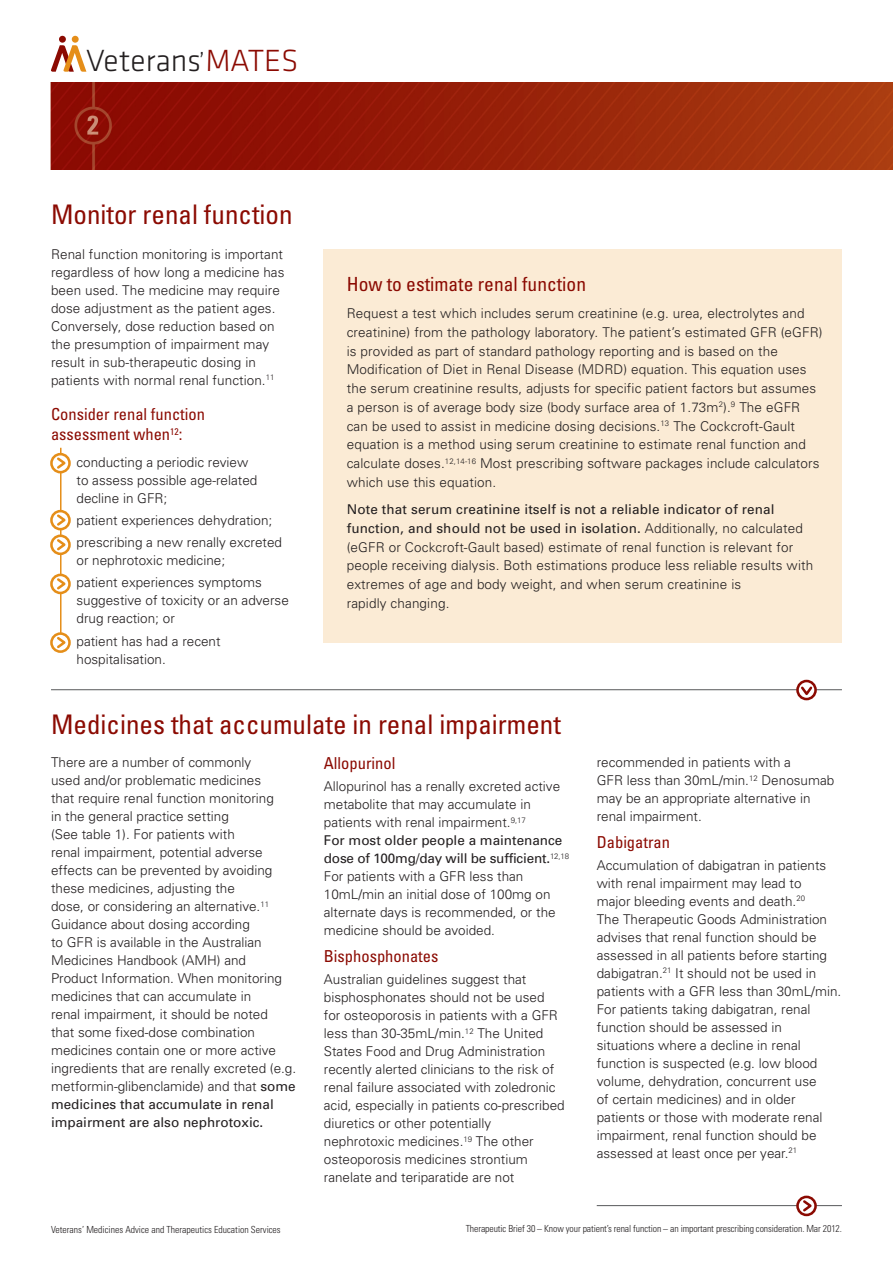
<style>
.page{position:relative;width:893px;height:1263px;background:#fff}
.page>*{position:absolute;margin:0;border:0;box-sizing:border-box;transform-origin:0 0}
.t1{font:300 31.8px "Klavika";letter-spacing:-.005em;color:#231f20}
.headings{font:condensed 27px "Univers";color:#8b0a02}
.headings-2{font:condensed 19.5px "Univers";color:#8b0a02}
.small_headings{font:condensed 16.5px/19.5px "Univers";color:#8b0a02}
.Body_Text{font:condensed 16.5px "Univers";color:#8b0a02}
.Body_Text-2{font:300 13.5px/18px "Univers";color:#231f20}
.Body_Bullets{font:300 13.5px/18px "Univers";color:#231f20}
.t2{font:300 condensed 9.75px "Univers";letter-spacing:-.01em;color:#231f20}
.s1{font-size:27.75px}
.s2{color:#8b0a02}
.s3{font-weight:400}
</style>
<div class="page">
<svg style="left:51px;top:45px;width:36px;height:27px"></svg>
<div style="left:59px;top:36px;width:7px;height:7px;background:#8b0a02;border-radius:50%"></div>
<div style="left:72px;top:36px;width:7px;height:7px;background:#e58e19;border-radius:50%"></div>
<img style="left:51px;top:82px;width:842px;height:88px">
<div style="left:324px;top:249px;width:518px;height:394px;background:#fbebd5"></div>
<hr style="left:597px;top:1205px;width:245px;height:1px;background:#57585a">
<div style="left:796px;top:1195px;width:21px;height:21px;border:3px solid #8b0a02;border-radius:50%"></div>
<svg style="left:801px;top:1198px;width:14px;height:16px"></svg>
<hr style="left:51px;top:689px;width:791px;height:1px;background:#57585a">
<div style="left:796px;top:680px;width:21px;height:20px;border:3px solid #8b0a02;border-radius:50%"></div>
<svg style="left:799px;top:684px;width:15px;height:14px"></svg>
<hr style="left:60px;top:448px;width:2px;height:200px;background:#e58e19">
<div style="left:50px;top:453px;width:21px;height:20px;border:3px solid #e58e19;border-radius:50%"></div>
<svg style="left:55px;top:455px;width:14px;height:16px"></svg>
<div style="left:50px;top:510px;width:21px;height:20px;border:3px solid #e58e19;border-radius:50%"></div>
<svg style="left:55px;top:512px;width:14px;height:16px"></svg>
<div style="left:50px;top:534px;width:21px;height:21px;border:3px solid #e58e19;border-radius:50%"></div>
<svg style="left:55px;top:537px;width:14px;height:16px"></svg>
<div style="left:50px;top:574px;width:21px;height:20px;border:3px solid #e58e19;border-radius:50%"></div>
<svg style="left:55px;top:576px;width:14px;height:16px"></svg>
<div style="left:50px;top:632px;width:21px;height:21px;border:3px solid #e58e19;border-radius:50%"></div>
<svg style="left:55px;top:635px;width:14px;height:15px"></svg>
<p class="t1" style="left:86px;top:42px;width:214px">Veterans<span class="s1">’</span><span class="s2">MATES</span></p>
<p class="headings" style="left:51px;top:197px;width:243px">Monitor renal function</p>
<p class="Body_Text-2" style="left:51px;top:245px;width:235px">Renal function monitoring is important regardless of how long a medicine has been used. The medicine may require dose adjustment as the patient ages.<br>Conversely, dose reduction based on the presumption of impairment may result in sub-therapeutic dosing in patients with normal renal function.<sup>11</sup></p>
<p class="small_headings" style="left:51px;top:405px;width:155px">Consider renal function assessment when<sup>12</sup>:</p>
<p class="Body_Bullets" style="left:77px;top:453px;width:182px">conducting a periodic review to assess possible age-related decline in GFR;</p>
<p class="Body_Bullets" style="left:77px;top:511px;width:197px">patient experiences dehydration;</p>
<p class="Body_Bullets" style="left:77px;top:533px;width:207px">prescribing a new renally excreted or nephrotoxic medicine;</p>
<p class="Body_Bullets" style="left:77px;top:573px;width:214px">patient experiences symptoms suggestive of toxicity or an adverse drug reaction; or</p>
<p class="Body_Bullets" style="left:77px;top:632px;width:146px">patient has had a recent hospitalisation.</p>
<p class="headings-2" style="left:347px;top:272px;width:241px">How to estimate renal function</p>
<p class="Body_Text-2" style="left:347px;top:304px;width:477px;line-height:18.8px">Request a test which includes serum creatinine (e.g. urea, electrolytes and creatinine) from the pathology laboratory. The patient’s estimated GFR (eGFR) is provided as part of standard pathology reporting and is based on the Modification of Diet in Renal Disease (MDRD) equation. This equation uses the serum creatinine results, adjusts for specific patient factors but assumes a person is of average body size (body surface area of 1.73m<sup>2</sup>).<sup>9</sup> The eGFR can be used to assist in medicine dosing decisions.<sup>13</sup> The Cockcroft-Gault equation is a method using serum creatinine to estimate renal function and calculate doses.<sup>12,14-16</sup> Most prescribing software packages include calculators which use this equation.</p>
<p class="Body_Text-2" style="left:347px;top:500px;width:468px;line-height:18.8px"><span class="s3">Note that serum creatinine itself is not a reliable indicator of renal function, and should not be used in isolation.</span> Additionally, no calculated (eGFR or Cockcroft-Gault based) estimate of renal function is relevant for people receiving dialysis. Both estimations produce less reliable results with extremes of age and body weight, and when serum creatinine is<br>rapidly changing.</p>
<p class="headings" style="left:51px;top:707px;width:511px">Medicines that accumulate in renal impairment</p>
<p class="Body_Text" style="left:324px;top:753px;width:73px">Allopurinol</p>
<p class="Body_Text-2" style="left:324px;top:778px;width:247px">Allopurinol has a renally excreted active metabolite that may accumulate in patients with renal impairment.<sup>9,17<br></sup><span class="s3">For most older people a maintenance dose of 100mg/day will be sufficient.</span><sup>12,18<br></sup>For patients with a GFR less than 10mL/min an initial dose of 100mg on alternate days is recommended, or the medicine should be avoided.</p>
<p class="Body_Text" style="left:324px;top:946px;width:116px">Bisphosphonates</p>
<p class="Body_Text-2" style="left:324px;top:970px;width:242px">Australian guidelines suggest that bisphosphonates should not be used<br>for osteoporosis in patients with a GFR less than 30-35mL/min.<sup>12</sup> The United States Food and Drug Administration recently alerted clinicians to the risk of renal failure associated with zoledronic acid, especially in patients co-prescribed diuretics or other potentially nephrotoxic medicines.<sup>19</sup> The other osteoporosis medicines strontium ranelate and teriparatide are not</p>
<p class="Body_Text-2" style="left:51px;top:753px;width:247px">There are a number of commonly<br>used and/or problematic medicines<br>that require renal function monitoring<br>in the general practice setting<br>(See table 1). For patients with<br>renal impairment, potential adverse effects can be prevented by avoiding these medicines, adjusting the<br>dose, or considering an alternative.<sup>11<br></sup>Guidance about dosing according<br>to GFR is available in the Australian Medicines Handbook (AMH) and<br>Product Information. When monitoring medicines that can accumulate in<br>renal impairment, it should be noted<br>that some fixed-dose combination medicines contain one or more active ingredients that are renally excreted (e.g. metformin-glibenclamide) and that <span class="s3">some medicines that accumulate in renal impairment are also nephrotoxic.</span></p>
<p class="Body_Text-2" style="left:597px;top:753px;width:239px">recommended in patients with a<br>GFR less than 30mL/min.<sup>12</sup> Denosumab may be an appropriate alternative in renal impairment.</p>
<p class="Body_Text" style="left:597px;top:831px;width:75px">Dabigatran</p>
<p class="Body_Text-2" style="left:597px;top:856px;width:246px">Accumulation of dabigatran in patients with renal impairment may lead to<br>major bleeding events and death.<sup>20<br></sup>The Therapeutic Goods Administration advises that renal function should be assessed in all patients before starting dabigatran.<sup>21</sup> It should not be used in patients with a GFR less than 30mL/min.<br>For patients taking dabigatran, renal function should be assessed in situations where a decline in renal function is suspected (e.g. low blood volume, dehydration, concurrent use<br>of certain medicines) and in older patients or those with moderate renal impairment, renal function should be assessed at least once per year.<sup>21</sup></p>
<p class="t2" style="left:51px;top:1223px;width:231px">Veterans’ Medicines Advice and Therapeutics Education Services</p>
<p class="t2" style="left:466px;top:1222px;width:378px">Therapeutic Brief 30 – Know your patient’s renal function – an important prescribing consideration. Mar 2012.</p>
</div>
